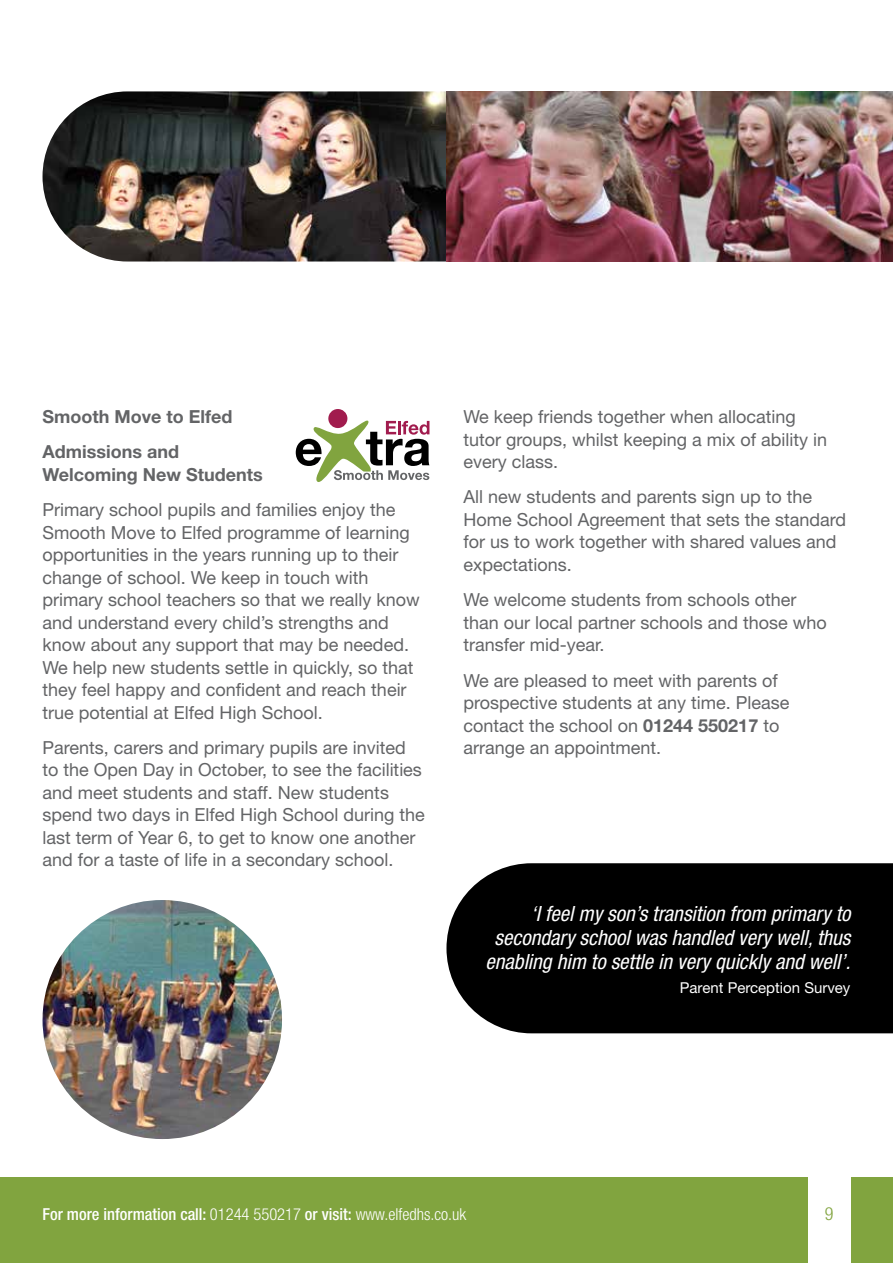
<style>
.page{position:relative;width:893px;height:1263px;background:#fff}
.page>*{position:absolute;margin:0;border:0;box-sizing:border-box;transform-origin:0 0}
.t1{font:italic condensed 21px/24px "Helvetica Neue";color:#fff;text-align:right}
.t2{font:18px/22.5px "Helvetica Neue";color:#636466}
.t3{font:700 18px/35.2px "Helvetica Neue";color:#636466}
.t4{font:300 condensed 18px "Helvetica Neue";color:#81a43f}
.t5{font:500 condensed 16.5px "Helvetica Neue";color:#fff}
.t6{font:15px "Helvetica Neue";color:#fff}
.s1{font-weight:700}
.s2{font-weight:300}
</style>
<div class="page">
<img style="left:43px;top:91px;width:850px;height:170px">
<div style="left:0;top:1178px;width:893px;height:85px;background:#81a43f"></div>
<div style="left:808px;top:1176px;width:42px;height:87px;background:#fff"></div>
<div style="left:446px;top:863px;width:447px;height:170px;background:#000"></div>
<div style="left:328px;top:409px;width:20px;height:19px;background:#a11c4e;border-radius:50%"></div>
<svg style="left:296px;top:417px;width:133px;height:65px"></svg>
<img style="left:43px;top:900px;width:239px;height:239px;border-radius:120px">
<p class="t3" style="left:43px;top:399px;width:191px">Smooth Move to Elfed<br>Admissions and</p>
<p class="t3" style="left:43px;top:456px;width:222px">Welcoming New Students</p>
<p class="t2" style="left:43px;top:498px;width:379px">Primary school pupils and families enjoy the Smooth Move to Elfed programme of learning opportunities in the years running up to their change of school. We keep in touch with primary school teachers so that we really know and understand every child’s strengths and know about any support that may be needed.<br>We help new students settle in quickly, so that they feel happy and confident and reach their true potential at Elfed High School.</p>
<p class="t2" style="left:43px;top:736px;width:384px">Parents, carers and primary pupils are invited to the Open Day in October, to see the facilities and meet students and staff. New students spend two days in Elfed High School during the last term of Year 6, to get to know one another and for a taste of life in a secondary school.</p>
<p class="t2" style="left:463px;top:405px;width:365px">We keep friends together when allocating tutor groups, whilst keeping a mix of ability in every class.</p>
<p class="t2" style="left:463px;top:486px;width:384px">All new students and parents sign up to the Home School Agreement that sets the standard for us to work together with shared values and expectations.</p>
<p class="t2" style="left:463px;top:588px;width:365px">We welcome students from schools other than our local partner schools and those who transfer mid-year.</p>
<p class="t2" style="left:463px;top:669px;width:328px">We are pleased to meet with parents of prospective students at any time. Please contact the school on <span class="s1">01244 550217</span> to arrange an appointment.</p>
<p class="t1" style="left:486px;top:901px;width:366px">‘I feel my son’s transition from primary to secondary school was handled very well, thus enabling him to settle in very quickly and well’.</p>
<p class="t6" style="left:680px;top:978px;width:172px">Parent Perception Survey</p>
<p class="t5" style="left:43px;top:1205px;width:425px">For more information call: <span class="s2">01244 550217</span> or visit: <span class="s2">www.elfedhs.co.uk</span></p>
<p class="t4" style="left:825px;top:1204px;width:10px">9</p>
</div>
